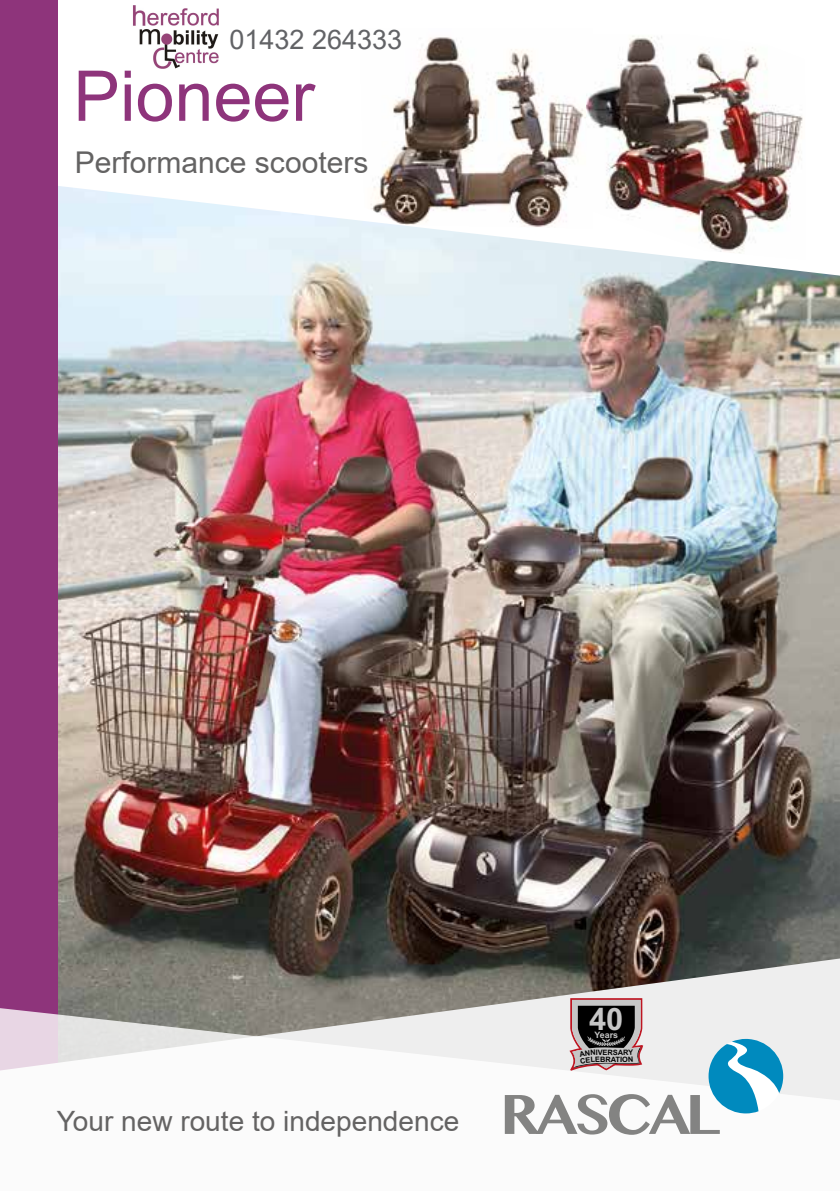
<style>
.page{position:relative;width:840px;height:1191px;background:#fff}
.page>*{position:absolute;margin:0;border:0;box-sizing:border-box;transform-origin:0 0}
.t1{font:70px "Arial";color:#8e347b}
.t2{font:700 30.8px "Arial";color:#c6c6c6}
.t3{font:30px "Arial";color:#646363}
.t4{font:28px "Arial";color:#646363}
.t5{font:27px "Arial";color:#626366}
.t6{font:700 8.8px "Arial";color:#c6c6c6}
.t7{font:700 7.4px "Arial";color:#000}
</style>
<div class="page">
<img style="left:57px;top:276px;width:782px;height:682px">
<svg style="left:57px;top:0;width:782px;height:276px"></svg>
<img style="left:359px;top:28px;width:226px;height:200px">
<div style="left:0;top:0;width:57px;height:1191px;background:#8e347b"></div>
<svg style="left:57px;top:958px;width:782px;height:46px;background:#828079"></svg>
<svg style="left:0;top:1004px;width:839px;height:187px"></svg>
<img style="left:585px;top:27px;width:220px;height:233px">
<img style="left:132px;top:5px;width:86px;height:64px">
<svg style="left:504px;top:998px;width:278px;height:136px"></svg>
<p class="t5" style="left:229px;top:21px;width:174px">01432 264333</p>
<h1 class="t1" style="left:73px;top:48px;width:243px">Pioneer</h1>
<p class="t3" style="left:75px;top:142px;width:295px">Performance scooters</p>
<p class="t4" style="left:57px;top:1101px;width:404px">Your new route to independence</p>
<p class="t2" style="left:588px;top:997px;width:36px">40</p>
<p class="t6" style="left:594px;top:1028px;width:25px">Years</p>
<p class="t7" style="left:602px;top:1046px;width:7px">E</p>
<p class="t7" style="left:599px;top:1053px;width:7px">B</p>
<p class="t7" style="left:605px;top:1053px;width:18px;rotate:1deg">RATI</p>
<p class="t7" style="left:621px;top:1054px;width:7px">O</p>
</div>
